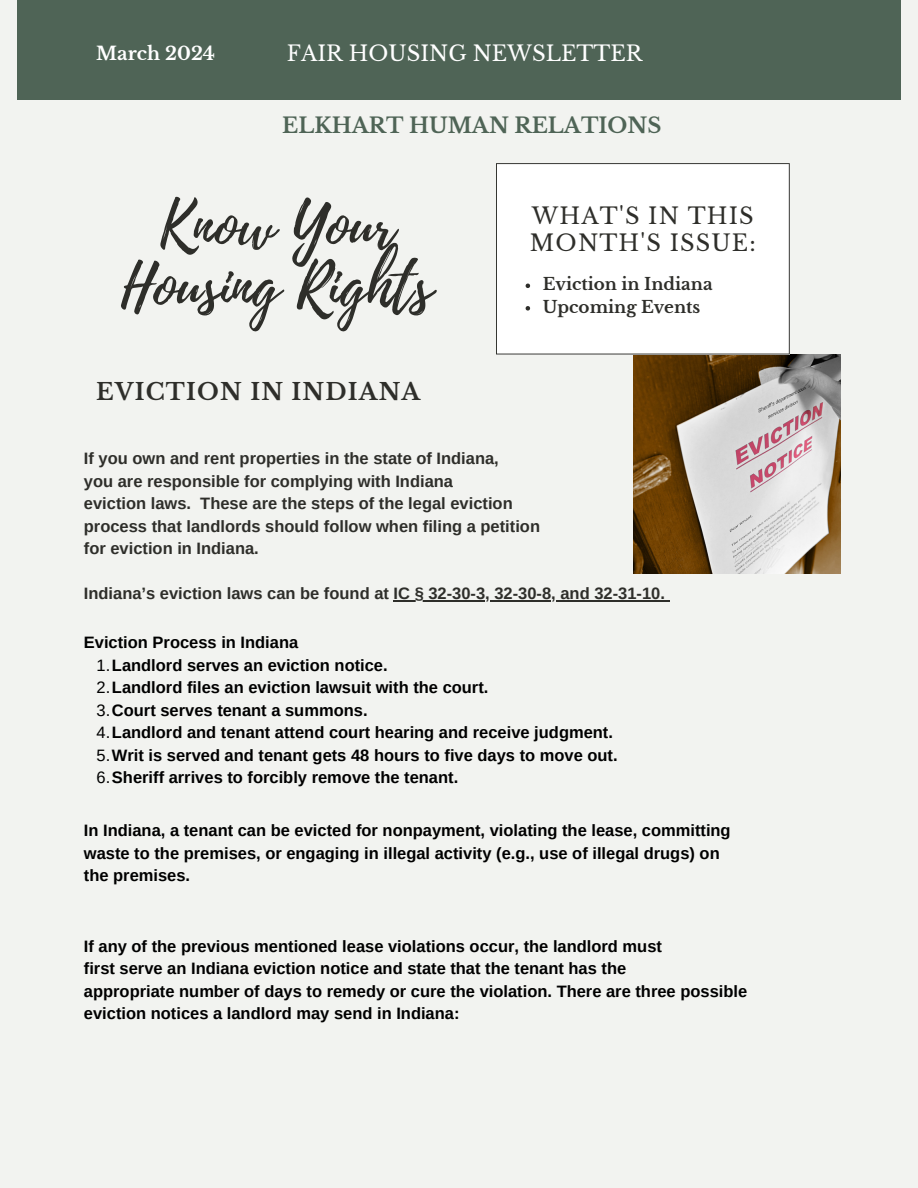
<style>
.page{position:relative;width:918px;height:1188px;background:#f2f3f0}
.page>*{position:absolute;margin:0;border:0;box-sizing:border-box;transform-origin:0 0}
.t1{font:60.9px/60.8px "Playlist Script";color:#2e2e2a;text-align:center}
.t2{font:700 23.1px "Libre Baskerville";letter-spacing:.05em;color:#2e2e2a}
.t3{font:22.5px/26.4px "Libre Baskerville";letter-spacing:.05em;color:#2e2e2a}
.t4{font:21.15px "Libre Baskerville";color:#fff}
.t5{font:700 21.15px "Libre Baskerville";color:#4f6456}
.t6{font:700 18.3px "Libre Baskerville";color:#fff}
.t7{font:700 16.8px "Libre Baskerville";color:#2e2e2a}
.t8{font:700 16.5px/22.5px "Arimo";color:#000}
.t9{font:700 16.5px/22.5px "Arimo";color:#2e2e2a}
.s1{font-weight:400}
</style>
<div class="page">
<div style="left:17px;top:0;width:883px;height:100px;background:#4f6456"></div>
<img style="left:633px;top:355px;width:207px;height:219px">
<div style="left:496px;top:163px;width:294px;height:192px;background:#fff"></div>
<hr style="left:394px;top:600px;width:91px;height:1px;background:#2e2e2a">
<hr style="left:494px;top:600px;width:57px;height:1px;background:#2e2e2a">
<hr style="left:551px;top:600px;width:43px;height:1px;background:#2e2e2a">
<hr style="left:594px;top:600px;width:66px;height:1px;background:#2e2e2a">
<svg style="left:526px;top:284px;width:4px;height:4px"></svg>
<svg style="left:526px;top:306px;width:4px;height:5px"></svg>
<p class="t6" style="left:96px;top:42px;width:120px">March 2024</p>
<h6 class="t4" style="left:287px;top:40px;width:357px">FAIR HOUSING NEWSLETTER</h6>
<p class="t5" style="left:282px;top:112px;width:381px">ELKHART HUMAN RELATIONS</p>
<h6 class="t1" style="left:121px;top:197px;width:313px">Know Your<br>Housing Rights</h6>
<p class="t2" style="left:96px;top:378px;width:325px">EVICTION IN INDIANA</p>
<p class="t3" style="left:530px;top:203px;width:227px">WHAT'S IN THIS<br>MONTH'S ISSUE:</p>
<h2 class="t7" style="left:543px;top:274px;width:171px">Eviction in Indiana</h2>
<h6 class="t7" style="left:543px;top:297px;width:159px">Upcoming Events</h6>
<h4 class="t9" style="left:84px;top:447px;width:458px">If you own and rent properties in the state of Indiana,<br>you are responsible for complying with Indiana<br>eviction laws. These are the steps of the legal eviction process that landlords should follow when filing a petition for eviction in Indiana.</h4>
<h3 class="t9" style="left:84px;top:582px;width:583px">Indiana’s eviction laws can be found at IC § 32-30-3, 32-30-8, and 32-31-10.</h3>
<p class="t8" style="left:84px;top:631px;width:216px">Eviction Process in Indiana</p>
<p class="t8" style="left:97px;top:654px;width:293px"><span class="s1">1.</span>Landlord serves an eviction notice.</p>
<p class="t8" style="left:97px;top:676px;width:393px"><span class="s1">2.</span>Landlord files an eviction lawsuit with the court.</p>
<p class="t8" style="left:97px;top:699px;width:273px"><span class="s1">3.</span>Court serves tenant a summons.</p>
<h6 class="t8" style="left:97px;top:721px;width:518px"><span class="s1">4.</span>Landlord and tenant attend court hearing and receive judgment.</h6>
<h6 class="t8" style="left:97px;top:744px;width:523px"><span class="s1">5.</span>Writ is served and tenant gets 48 hours to five days to move out.<br><span class="s1">6.</span>Sheriff arrives to forcibly remove the tenant.</h6>
<p class="t8" style="left:84px;top:819px;width:648px">In Indiana, a tenant can be evicted for nonpayment, violating the lease, committing waste to the premises, or engaging in illegal activity (e.g., use of illegal drugs) on the premises.</p>
<p class="t8" style="left:84px;top:935px;width:665px">If any of the previous mentioned lease violations occur, the landlord must<br>first serve an Indiana eviction notice and state that the tenant has the<br>appropriate number of days to remedy or cure the violation. There are three possible eviction notices a landlord may send in Indiana:</p>
</div>
